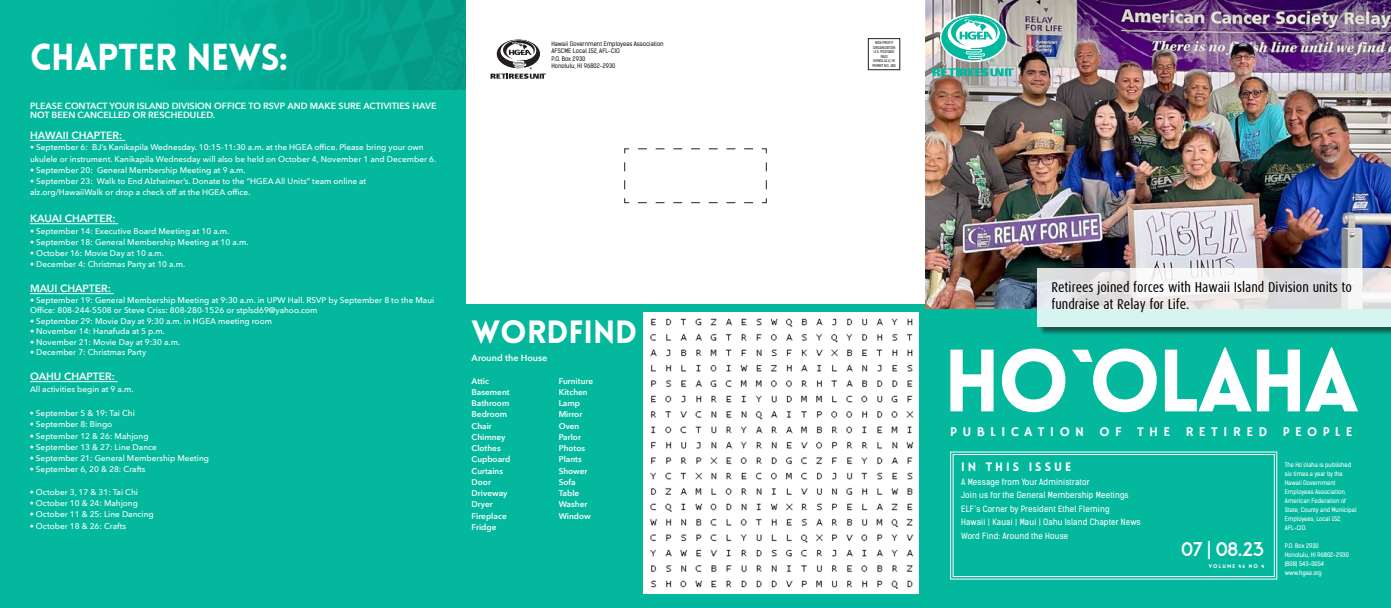
<style>
.page{position:relative;width:1391px;height:608px;background:#fff}
.page>*{position:absolute;margin:0;border:0;box-sizing:border-box;transform-origin:0 0}
.t1{font:900 86.25px "Lovelo";letter-spacing:-.04em;color:#fff}
.t2{font:900 36.75px "Lovelo";letter-spacing:-.01em;color:#fff}
.t3{font:900 31.5px "Lovelo";color:#fff}
.t4{font:18.75px "ADAM.CGPRO";color:#fff}
.t5{font:14.25px/17.1px "Dax Condensed";color:#000}
.t6{font:13.5px "Hammersmith One";letter-spacing:.4em;color:#fff}
.t7{font:900 12px "Lovelo";letter-spacing:.25em;color:#fff}
.t8{font:600 10.5px "Avenir Next";color:#fff}
.t9{font:600 9px/9px "Avenir Next";color:#fff}
.t10{font:500 8.25px/11.2px "Avenir Next";color:#fff}
.t11{font:600 8.25px "Avenir Next";color:#fff}
.t12{font:8.25px "Kelson Sans";letter-spacing:.02em;color:#fff}
.t13{font:6px/9px "Kelson Sans";color:#fff}
.t14{font:6px "Kelson Sans";color:#231f20}
.t15{font:900 5.25px "Lovelo";letter-spacing:.2em;color:#fff}
.t16{font:3.75px "Kelson Sans";color:#231f20}
</style>
<div class="page">
<div style="left:0;top:0;width:466px;height:608px;background:#03b89d"></div>
<hr style="left:30px;top:140px;width:95px;height:1px;background:#fff">
<hr style="left:30px;top:223px;width:88px;height:1px;background:#fff">
<hr style="left:30px;top:293px;width:84px;height:1px;background:#fff">
<hr style="left:30px;top:381px;width:88px;height:1px;background:#fff">
<svg style="left:490px;top:39px;width:56px;height:40px"></svg>
<div style="left:868px;top:38px;width:32px;height:32px;border:1px solid #231f20"></div>
<div style="left:466px;top:304px;width:469px;height:304px;background:#03b89d"></div>
<img style="left:643px;top:312px;width:275px;height:281px">
<div style="left:925px;top:7px;width:465px;height:601px;background:#03b89d"></div>
<svg style="left:950px;top:451px;width:327px;height:128px"></svg>
<div style="left:953px;top:454px;width:321px;height:122px;border:1px solid #fff"></div>
<img style="left:925px;top:0;width:465px;height:309px">
<div style="left:1038px;top:269px;width:352px;height:67px;background:#231f20;opacity:.75"></div>
<svg style="left:1037px;top:268px;width:353px;height:58px;background:#e3ebea"></svg>
<svg style="left:932px;top:68px;width:82px;height:8px"></svg>
<svg style="left:940px;top:14px;width:67px;height:48px"></svg>
<svg style="left:624px;top:149px;width:143px;height:54px"></svg>
<p class="t2" style="left:30px;top:35px;width:259px">CHAPTER NEWS:</p>
<p class="t9" style="left:30px;top:101px;width:408px">PLEASE CONTACT YOUR ISLAND DIVISION OFFICE TO RSVP AND MAKE SURE ACTIVITIES HAVE<br>NOT BEEN CANCELLED OR RESCHEDULED.</p>
<p class="t8" style="left:30px;top:126px;width:94px">HAWAII CHAPTER:</p>
<p class="t10" style="left:30px;top:141px;width:408px">• September 6: BJ’s Kanikapila Wednesday. 10:15-11:30 a.m. at the HGEA office. Please bring your own ukulele or instrument. Kanikapila Wednesday will also be held on October 4, November 1 and December 6.</p>
<p class="t10" style="left:30px;top:164px;width:217px">• September 20: General Membership Meeting at 9 a.m.</p>
<p class="t10" style="left:30px;top:175px;width:338px">• September 23: Walk to End Alzheimer’s. Donate to the “HGEA All Units” team online at</p>
<p class="t10" style="left:30px;top:186px;width:222px">alz.org/HawaiiWalk or drop a check off at the HGEA office.</p>
<p class="t8" style="left:30px;top:210px;width:87px">KAUAI CHAPTER:</p>
<p class="t10" style="left:30px;top:225px;width:201px">• September 14: Executive Board Meeting at 10 a.m.</p>
<p class="t10" style="left:30px;top:236px;width:220px">• September 18: General Membership Meeting at 10 a.m.</p>
<p class="t10" style="left:30px;top:247px;width:136px">• October 16: Movie Day at 10 a.m.</p>
<p class="t10" style="left:30px;top:258px;width:157px">• December 4: Christmas Party at 10 a.m.</p>
<p class="t8" style="left:30px;top:279px;width:82px">MAUI CHAPTER:</p>
<p class="t10" style="left:30px;top:294px;width:406px;line-height:10.5px">• September 19: General Membership Meeting at 9:30 a.m. in UPW Hall. RSVP by September 8 to the Maui<br>Office: 808-244-5508 or Steve Criss: 808-280-1526 or stplsd69@yahoo.com</p>
<p class="t10" style="left:30px;top:315px;width:243px">• September 29: Movie Day at 9:30 a.m. in HGEA meeting room</p>
<p class="t10" style="left:30px;top:325px;width:136px">• November 14: Hanafuda at 5 p.m.</p>
<p class="t10" style="left:30px;top:336px;width:152px">• November 21: Movie Day at 9:30 a.m.</p>
<p class="t10" style="left:30px;top:346px;width:118px">• December 7: Christmas Party</p>
<p class="t8" style="left:30px;top:367px;width:86px">OAHU CHAPTER:</p>
<p class="t10" style="left:30px;top:383px;width:105px">All activities begin at 9 a.m.</p>
<p class="t10" style="left:30px;top:407px;width:107px">• September 5 &amp; 19: Tai Chi</p>
<p class="t10" style="left:30px;top:418px;width:84px">• September 8: Bingo</p>
<p class="t10" style="left:30px;top:429px;width:120px">• September 12 &amp; 26: Mahjong</p>
<p class="t10" style="left:30px;top:441px;width:129px">• September 13 &amp; 27: Line Dance</p>
<p class="t10" style="left:30px;top:452px;width:181px">• September 21: General Membership Meeting</p>
<p class="t10" style="left:30px;top:463px;width:117px">• September 6, 20 &amp; 28: Crafts</p>
<p class="t10" style="left:30px;top:486px;width:110px">• October 3, 17 &amp; 31: Tai Chi</p>
<p class="t10" style="left:30px;top:497px;width:110px">• October 10 &amp; 24: Mahjong</p>
<p class="t10" style="left:30px;top:508px;width:126px">• October 11 &amp; 25: Line Dancing</p>
<p class="t10" style="left:30px;top:519px;width:98px">• October 18 &amp; 26: Crafts</p>
<p class="t14" style="left:551px;top:40px;width:114px">Hawaii Government Employees Association</p>
<p class="t14" style="left:551px;top:47px;width:70px">AFSCME Local 152, AFL-CIO</p>
<p class="t14" style="left:551px;top:55px;width:35px">P.O. Box 2930</p>
<p class="t14" style="left:551px;top:62px;width:65px">Honolulu, HI 96802-2930</p>
<p class="t3" style="left:471px;top:312px;width:167px">WORDFIND</p>
<p class="t9" style="left:471px;top:353px;width:77px">Around the House</p>
<p class="t11" style="left:471px;top:373px;width:19px">Attic</p>
<p class="t11" style="left:471px;top:385px;width:39px">Basement</p>
<p class="t11" style="left:471px;top:396px;width:39px">Bathroom</p>
<p class="t11" style="left:471px;top:407px;width:37px">Bedroom</p>
<p class="t11" style="left:471px;top:418px;width:22px">Chair</p>
<p class="t11" style="left:471px;top:430px;width:35px">Chimney</p>
<p class="t11" style="left:471px;top:441px;width:31px">Clothes</p>
<p class="t11" style="left:471px;top:452px;width:40px">Cupboard</p>
<p class="t11" style="left:471px;top:463px;width:33px">Curtains</p>
<p class="t11" style="left:471px;top:475px;width:21px">Door</p>
<p class="t11" style="left:471px;top:486px;width:37px">Driveway</p>
<p class="t11" style="left:471px;top:497px;width:23px">Dryer</p>
<p class="t11" style="left:471px;top:508px;width:37px">Fireplace</p>
<p class="t11" style="left:471px;top:520px;width:26px">Fridge</p>
<p class="t11" style="left:558px;top:373px;width:36px">Furniture</p>
<p class="t11" style="left:558px;top:385px;width:31px">Kitchen</p>
<p class="t11" style="left:558px;top:396px;width:23px">Lamp</p>
<p class="t11" style="left:558px;top:407px;width:25px">Mirror</p>
<p class="t11" style="left:558px;top:418px;width:22px">Oven</p>
<p class="t11" style="left:558px;top:430px;width:24px">Parlor</p>
<p class="t11" style="left:558px;top:441px;width:28px">Photos</p>
<p class="t11" style="left:558px;top:452px;width:25px">Plants</p>
<p class="t11" style="left:558px;top:463px;width:30px">Shower</p>
<p class="t11" style="left:558px;top:475px;width:18px">Sofa</p>
<p class="t11" style="left:558px;top:486px;width:22px">Table</p>
<p class="t11" style="left:558px;top:497px;width:30px">Washer</p>
<p class="t11" style="left:558px;top:508px;width:34px">Window</p>
<p class="t16" style="left:875px;top:41px;width:20px">NON PROFIT</p>
<p class="t16" style="left:873px;top:45px;width:24px">ORGANIZATION</p>
<p class="t16" style="left:873px;top:50px;width:22px">U.S. POSTAGE</p>
<p class="t16" style="left:880px;top:54px;width:8px">PAID</p>
<p class="t16" style="left:873px;top:59px;width:23px">HONOLULU, HI</p>
<p class="t16" style="left:872px;top:63px;width:25px">PERMIT NO. 180</p>
<p class="t5" style="left:1051px;top:279px;width:302px">Retirees joined forces with Hawaii Island Division units to fundraise at Relay for Life.</p>
<p class="t1" style="left:943px;top:327px;width:418px">HO`OLAHA</p>
<p class="t6" style="left:950px;top:423px;width:404px">PUBLICATION OF THE RETIRED PEOPLE</p>
<p class="t13" style="left:1284px;top:460px;width:73px">The Ho`olaha is published six times a year by the<br>Hawaii Government<br>Employees Association,<br>American Federation of<br>State, County and Municipal<br>Employees, Local 152,<br>AFL-CIO.</p>
<p class="t13" style="left:1284px;top:541px;width:35px">P.O. Box 2930</p>
<p class="t13" style="left:1284px;top:550px;width:65px">Honolulu, HI 96802-2930</p>
<p class="t13" style="left:1284px;top:559px;width:41px">(808) 543-0054</p>
<p class="t13" style="left:1284px;top:568px;width:38px">www.hgea.org</p>
<p class="t7" style="left:961px;top:459px;width:111px">IN THIS ISSUE</p>
<p class="t12" style="left:961px;top:476px;width:130px">A Message from Your Administrator</p>
<p class="t12" style="left:961px;top:490px;width:169px">Join us for the General Membership Meetings</p>
<p class="t12" style="left:961px;top:503px;width:150px">ELF’s Corner by President Ethel Fleming</p>
<p class="t12" style="left:961px;top:517px;width:181px">Hawaii | Kauai | Maui | Oahu Island Chapter News</p>
<p class="t12" style="left:961px;top:530px;width:109px">Word Find: Around the House</p>
<p class="t4" style="left:1180px;top:537px;width:85px">07 | 08.23</p>
<p class="t15" style="left:1209px;top:562px;width:57px">VOLUME 46 NO 4</p>
</div>
